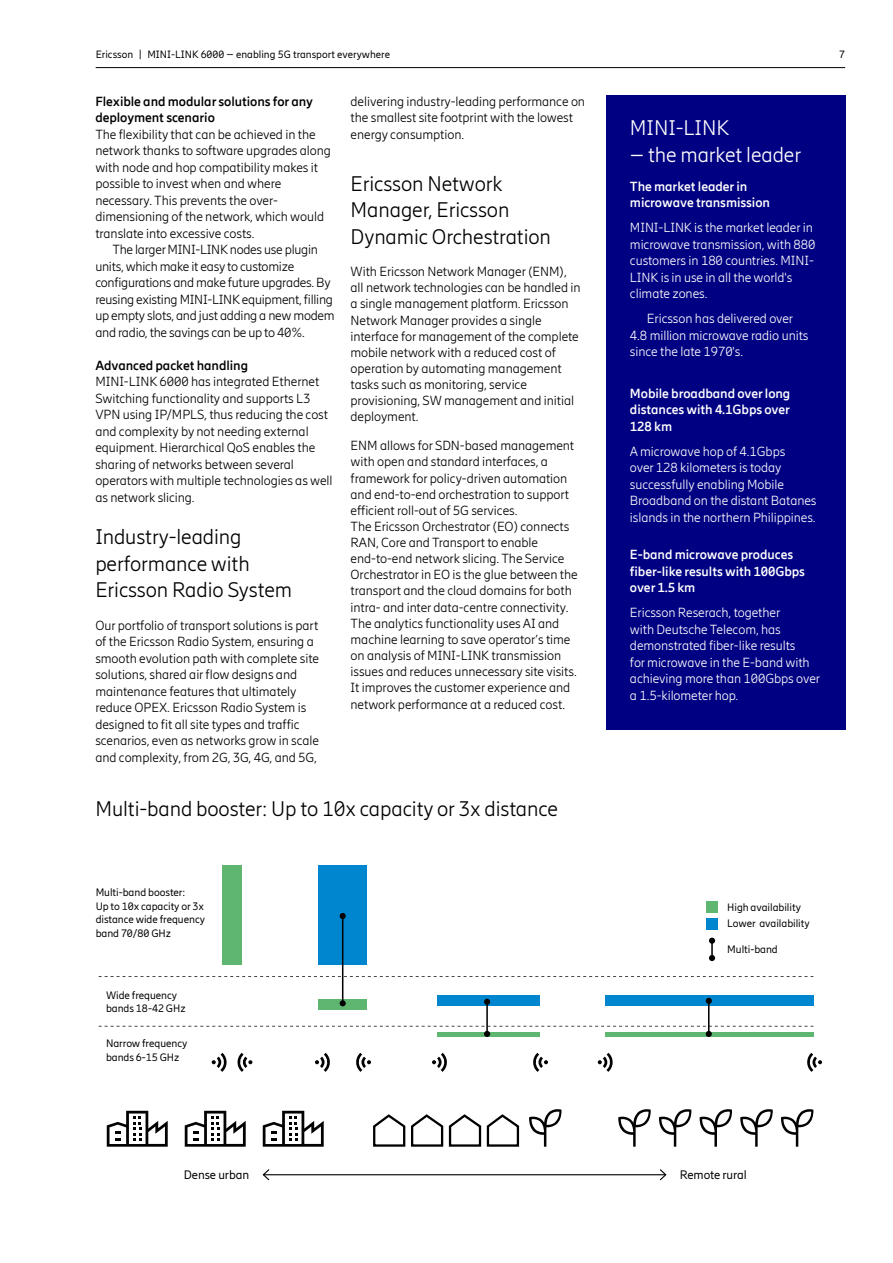
<style>
.page{position:relative;width:893px;height:1263px;background:#fff}
.page>*{position:absolute;margin:0;border:0;box-sizing:border-box;transform-origin:0 0}
.t1{font:300 21px/26.2px "Ericsson Hilda";letter-spacing:-.005em;color:#000}
.t2{font:300 21px "Ericsson Hilda";letter-spacing:-.005em;color:#fff}
.t3{font:300 13.2px/16.5px "Ericsson Hilda";letter-spacing:-.005em;color:#000}
.t4{font:300 13.2px/16.5px "Ericsson Hilda";letter-spacing:-.005em;color:#fff}
.t5{font:700 13.2px/16.5px "Ericsson Hilda";letter-spacing:-.005em;color:#fff}
.t6{font:700 13.2px/16.5px "Ericsson Hilda";letter-spacing:-.005em;color:#000}
.t7{font:12.3px "Ericsson Hilda";letter-spacing:-.005em;color:#000}
.t8{font:10.65px/13.8px "Ericsson Hilda";letter-spacing:-.005em;color:#000}
.t9{font:10.5px "Ericsson Hilda";color:#000}
</style>
<div class="page">
<hr style="left:96px;top:67px;width:749px;height:1px;background:#000">
<svg style="left:781px;top:1109px;width:32px;height:38px"></svg>
<svg style="left:740px;top:1109px;width:33px;height:38px"></svg>
<svg style="left:700px;top:1109px;width:32px;height:38px"></svg>
<svg style="left:659px;top:1109px;width:32px;height:38px"></svg>
<svg style="left:618px;top:1109px;width:33px;height:38px"></svg>
<svg style="left:529px;top:1109px;width:32px;height:38px"></svg>
<svg style="left:263px;top:1111px;width:61px;height:36px"></svg>
<svg style="left:185px;top:1111px;width:61px;height:36px"></svg>
<svg style="left:107px;top:1111px;width:61px;height:36px"></svg>
<svg style="left:598px;top:1053px;width:15px;height:19px"></svg>
<svg style="left:432px;top:1053px;width:15px;height:19px"></svg>
<svg style="left:315px;top:1053px;width:15px;height:19px"></svg>
<svg style="left:212px;top:1053px;width:15px;height:19px"></svg>
<svg style="left:238px;top:1053px;width:14px;height:19px"></svg>
<svg style="left:356px;top:1053px;width:15px;height:19px"></svg>
<svg style="left:533px;top:1053px;width:15px;height:19px"></svg>
<svg style="left:807px;top:1053px;width:15px;height:19px"></svg>
<svg style="left:99px;top:976px;width:714px;height:1px"></svg>
<div style="left:223px;top:866px;width:19px;height:99px;background:#5fb670"></div>
<div style="left:318px;top:866px;width:49px;height:99px;background:#0086ce"></div>
<div style="left:318px;top:999px;width:49px;height:11px;background:#5fb670"></div>
<div style="left:437px;top:995px;width:103px;height:11px;background:#0086ce"></div>
<div style="left:605px;top:995px;width:209px;height:11px;background:#0086ce"></div>
<svg style="left:709px;top:938px;width:6px;height:23px"></svg>
<hr style="left:708px;top:1001px;width:1px;height:33px;background:#000">
<svg style="left:706px;top:998px;width:6px;height:6px"></svg>
<hr style="left:486px;top:1002px;width:2px;height:32px;background:#000">
<svg style="left:484px;top:999px;width:6px;height:6px"></svg>
<svg style="left:99px;top:1026px;width:714px;height:11px"></svg>
<hr style="left:342px;top:916px;width:1px;height:87px;background:#000">
<svg style="left:340px;top:913px;width:6px;height:6px"></svg>
<svg style="left:340px;top:1000px;width:6px;height:6px"></svg>
<div style="left:706px;top:918px;width:12px;height:12px;background:#0086ce"></div>
<div style="left:706px;top:901px;width:12px;height:12px;background:#5fb670"></div>
<svg style="left:373px;top:1114px;width:147px;height:33px"></svg>
<div style="left:606px;top:96px;width:239px;height:634px;background:#000082"></div>
<hr style="left:263px;top:1174px;width:403px;height:1px;background:#000">
<svg style="left:262px;top:1169px;width:9px;height:12px"></svg>
<svg style="left:658px;top:1169px;width:9px;height:12px"></svg>
<p class="t9" style="left:96px;top:49px;width:296px">Ericsson | MINI-LINK 6000 – enabling 5G transport everywhere</p>
<p class="t9" style="left:839px;top:49px;width:7px">7</p>
<p class="t6" style="left:95px;top:93px;width:219px">Flexible and modular solutions for any deployment scenario</p>
<p class="t3" style="left:95px;top:126px;width:237px">The flexibility that can be achieved in the network thanks to software upgrades along with node and hop compatibility makes it possible to invest when and where necessary. This prevents the over&shy;dimensioning of the network, which would translate into excessive costs.</p>
<p class="t3" style="left:95px;top:241px;width:241px;text-indent:17px">The larger MINI-LINK nodes use plugin units, which make it easy to customize configurations and make future upgrades. By reusing existing MINI-LINK equipment, filling up empty slots, and just adding a new modem and radio, the savings can be up to 40%.</p>
<p class="t6" style="left:95px;top:357px;width:154px">Advanced packet handling</p>
<p class="t3" style="left:95px;top:373px;width:239px">MINI-LINK 6000 has integrated Ethernet Switching functionality and supports L3<br>VPN using IP/MPLS, thus reducing the cost and complexity by not needing external equipment. Hierarchical QoS enables the sharing of networks between several operators with multiple technologies as well as network slicing.</p>
<h1 class="t1" style="left:95px;top:524px;width:198px">Industry-leading performance with<br>Ericsson Radio System</h1>
<p class="t3" style="left:95px;top:617px;width:225px">Our portfolio of transport solutions is part of the Ericsson Radio System, ensuring a smooth evolution path with complete site solutions, shared air flow designs and maintenance features that ultimately reduce OPEX. Ericsson Radio System is designed to fit all site types and traffic scenarios, even as networks grow in scale and complexity, from 2G, 3G, 4G, and 5G,</p>
<p class="t3" style="left:351px;top:93px;width:236px">delivering industry-leading performance on the smallest site footprint with the lowest energy consumption.</p>
<h1 class="t1" style="left:351px;top:171px;width:202px">Ericsson Network<br>Manager, Ericsson<br>Dynamic Orchestration</h1>
<p class="t3" style="left:351px;top:264px;width:232px">With Ericsson Network Manager (ENM), all network technologies can be handled in a single management platform. Ericsson Network Manager provides a single interface for management of the complete mobile network with a reduced cost of operation by automating management tasks such as monitoring, service provisioning, SW management and initial deployment.</p>
<p class="t3" style="left:351px;top:438px;width:229px">ENM allows for SDN-based management with open and standard interfaces, a framework for policy-driven automation and end-to-end orchestration to support efficient roll-out of 5G services.<br>The Ericsson Orchestrator (EO) connects RAN, Core and Transport to enable end-to-end network slicing. The Service Orchestrator in EO is the glue between the transport and the cloud domains for both intra- and inter data-centre connectivity.<br>The analytics functionality uses AI and machine learning to save operator’s time on analysis of MINI-LINK transmission issues and reduces unnecessary site visits.<br>It improves the customer experience and network performance at a reduced cost.</p>
<h1 class="t2" style="left:630px;top:116px;width:101px">MINI-LINK</h1>
<h1 class="t2" style="left:630px;top:143px;width:173px">– the market leader</h1>
<p class="t5" style="left:630px;top:178px;width:142px">The market leader in microwave transmission</p>
<p class="t4" style="left:630px;top:220px;width:187px">MINI-LINK is the market leader in microwave transmission, with 880 customers in 180 countries. MINI-<br>LINK is in use in all the world's climate zones.</p>
<p class="t4" style="left:630px;top:311px;width:180px;text-indent:17px">Ericsson has delivered over<br>4.8 million microwave radio units since the late 1970's.</p>
<p class="t5" style="left:630px;top:385px;width:162px;text-align:justify">Mobile broadband over long distances with 4.1Gbps over 128 km</p>
<p class="t4" style="left:630px;top:443px;width:188px">A microwave hop of 4.1Gbps<br>over 128 kilometers is today successfully enabling Mobile<br>Broadband on the distant Batanes islands in the northern Philippines.</p>
<p class="t5" style="left:630px;top:546px;width:177px">E-band microwave produces fiber-like results with 100Gbps over 1.5 km</p>
<p class="t4" style="left:630px;top:604px;width:192px">Ericsson Reserach, together<br>with Deutsche Telecom, has demonstrated fiber-like results<br>for microwave in the E-band with achieving more than 100Gbps over a 1.5-kilometer hop.</p>
<h1 class="t1" style="left:95px;top:795px;width:464px">Multi-band booster: Up to 10x capacity or 3x distance</h1>
<p class="t8" style="left:96px;top:885px;width:111px">Multi-band booster:<br>Up to 10x capacity or 3x distance wide frequency band 70/80 GHz</p>
<p class="t8" style="left:106px;top:988px;width:81px">Wide frequency bands 18-42 GHz</p>
<p class="t8" style="left:106px;top:1037px;width:83px">Narrow frequency bands 6-15 GHz</p>
<p class="t8" style="left:727px;top:899px;width:84px;line-height:15.9px">High availability<br>Lower availability</p>
<p class="t8" style="left:727px;top:943px;width:52px">Multi-band</p>
<p class="t7" style="left:184px;top:1168px;width:67px">Dense urban</p>
<p class="t7" style="left:680px;top:1168px;width:69px">Remote rural</p>
</div>
